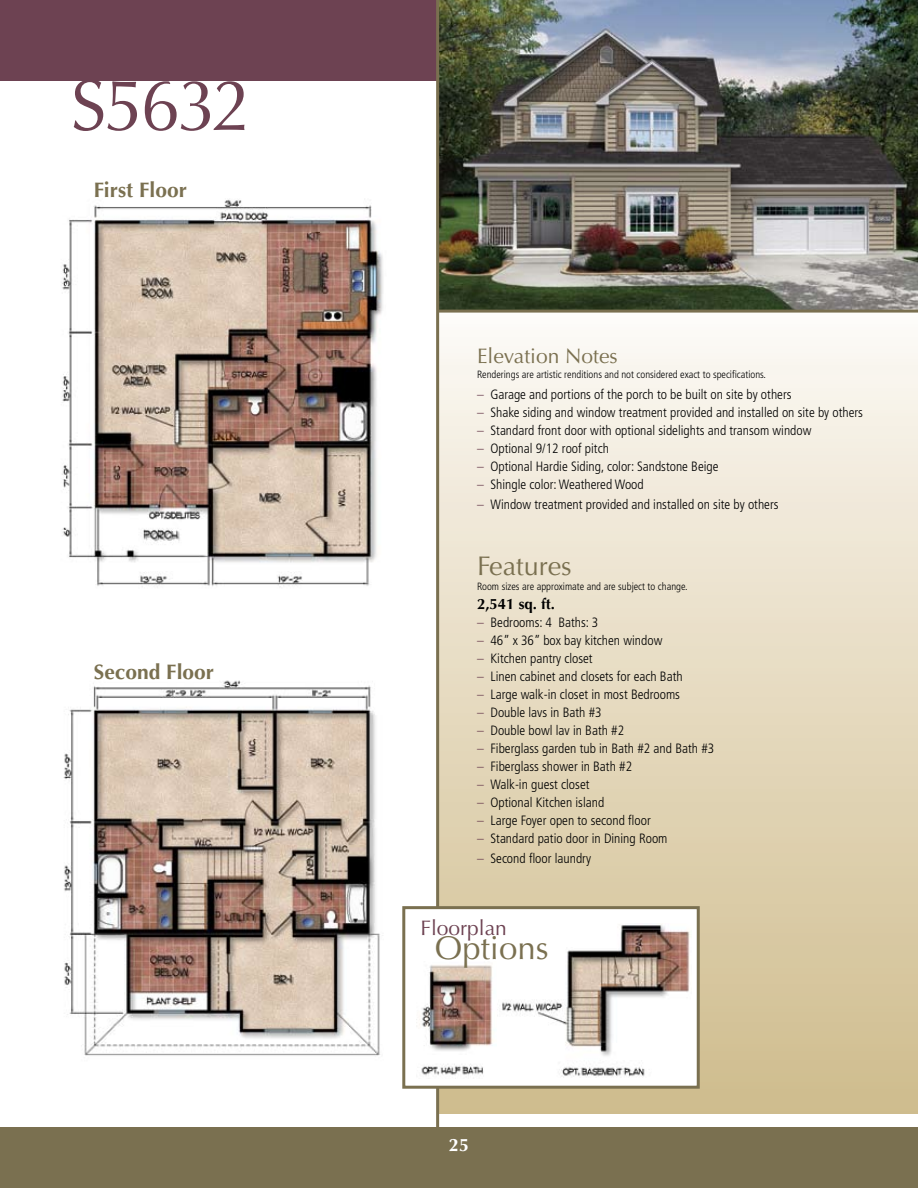
<style>
.page{position:relative;width:918px;height:1188px;background:#fff}
.page>*{position:absolute;margin:0;border:0;box-sizing:border-box;transform-origin:0 0}
.t1{font:72px "Optima LT Std";letter-spacing:-.045em;color:#6d4252}
.t2{font:33px "Optima LT Std";color:#7a7050}
.t3{font:27px "Optima LT Std";color:#7a7050}
.t4{font:700 21px "Optima LT Std";color:#7a7050}
.t5{font:21px "Optima LT Std";color:#7a7050}
.t6{font:21px "Optima LT Std";color:#6d4252}
.t7{font:700 18px "Optima LT Std";color:#fff}
.t8{font:700 15px "Optima LT Std";color:#000}
.t9{font:300 condensed 13.5px "Frutiger LT Std";color:#000}
.t10{font:300 condensed 10.5px "Frutiger LT Std";color:#000}
.s1{color:#6d4252}
</style>
<div class="page">
<div style="left:438px;top:301px;width:480px;height:813px;background:linear-gradient(to bottom,#fdfaf6,#cebb8b)"></div>
<div style="left:0;top:0;width:448px;height:81px;background:#6d4252"></div>
<div style="left:0;top:1127px;width:918px;height:61px;background:#7a7050"></div>
<img style="left:62px;top:199px;width:321px;height:388px">
<img style="left:63px;top:680px;width:317px;height:376px">
<img style="left:439px;top:0;width:479px;height:310px">
<hr style="left:436px;top:0;width:3px;height:1134px;background:#7a7050">
<div style="left:404px;top:908px;width:294px;height:179px;background:#fff"></div>
<div style="left:402px;top:906px;width:298px;height:183px;border:3px solid #7a7050"></div>
<img style="left:419px;top:965px;width:74px;height:111px">
<img style="left:502px;top:924px;width:189px;height:154px">
<hr style="left:437px;top:310px;width:481px;height:3px;background:#7a7050">
<h1 class="t1" style="left:70px;top:64px;width:183px">S5632</h1>
<h3 class="t4" style="left:94px;top:178px;width:95px">First Floor</h3>
<h3 class="t4" style="left:94px;top:660px;width:122px">Second Floor</h3>
<h3 class="t5" style="left:477px;top:344px;width:142px">Elevation Notes</h3>
<p class="t10" style="left:477px;top:369px;width:291px">Renderings are artistic renditions and not considered exact to specifications.</p>
<p class="t9" style="left:477px;top:387px;width:316px"><span class="s1">–</span> Garage and portions of the porch to be built on site by others</p>
<p class="t9" style="left:477px;top:405px;width:388px"><span class="s1">–</span> Shake siding and window treatment provided and installed on site by others</p>
<p class="t9" style="left:477px;top:423px;width:336px"><span class="s1">–</span> Standard front door with optional sidelights and transom window</p>
<p class="t9" style="left:477px;top:441px;width:133px"><span class="s1">–</span> Optional 9/12 roof pitch</p>
<p class="t9" style="left:477px;top:459px;width:243px"><span class="s1">–</span> Optional Hardie Siding, color: Sandstone Beige</p>
<p class="t9" style="left:477px;top:477px;width:168px"><span class="s1">–</span> Shingle color: Weathered Wood</p>
<p class="t9" style="left:477px;top:496px;width:303px"><span class="s1">–</span> Window treatment provided and installed on site by others</p>
<h3 class="t3" style="left:477px;top:550px;width:96px">Features</h3>
<p class="t10" style="left:477px;top:580px;width:212px">Room sizes are approximate and are subject to change.</p>
<p class="t8" style="left:477px;top:595px;width:80px">2,541 sq. ft.</p>
<p class="t9" style="left:477px;top:615px;width:123px"><span class="s1">–</span> Bedrooms: 4 Baths: 3</p>
<p class="t9" style="left:477px;top:633px;width:187px"><span class="s1">–</span> 46” x 36” box bay kitchen window</p>
<p class="t9" style="left:477px;top:651px;width:117px"><span class="s1">–</span> Kitchen pantry closet</p>
<p class="t9" style="left:477px;top:669px;width:207px"><span class="s1">–</span> Linen cabinet and closets for each Bath</p>
<p class="t9" style="left:477px;top:687px;width:205px"><span class="s1">–</span> Large walk-in closet in most Bedrooms</p>
<p class="t9" style="left:477px;top:705px;width:126px"><span class="s1">–</span> Double lavs in Bath #3</p>
<p class="t9" style="left:477px;top:723px;width:149px"><span class="s1">–</span> Double bowl lav in Bath #2</p>
<p class="t9" style="left:477px;top:741px;width:239px"><span class="s1">–</span> Fiberglass garden tub in Bath #2 and Bath #3</p>
<p class="t9" style="left:477px;top:759px;width:157px"><span class="s1">–</span> Fiberglass shower in Bath #2</p>
<p class="t9" style="left:477px;top:777px;width:114px"><span class="s1">–</span> Walk-in guest closet</p>
<p class="t9" style="left:477px;top:795px;width:129px"><span class="s1">–</span> Optional Kitchen island</p>
<p class="t9" style="left:477px;top:813px;width:175px"><span class="s1">–</span> Large Foyer open to second floor</p>
<p class="t9" style="left:477px;top:831px;width:192px"><span class="s1">–</span> Standard patio door in Dining Room</p>
<p class="t9" style="left:477px;top:850px;width:116px"><span class="s1">–</span> Second floor laundry</p>
<h3 class="t6" style="left:421px;top:915px;width:88px">Floorplan</h3>
<h2 class="t2" style="left:435px;top:929px;width:115px">Options</h2>
<h3 class="t7" style="left:449px;top:1134px;width:22px">25</h3>
</div>
